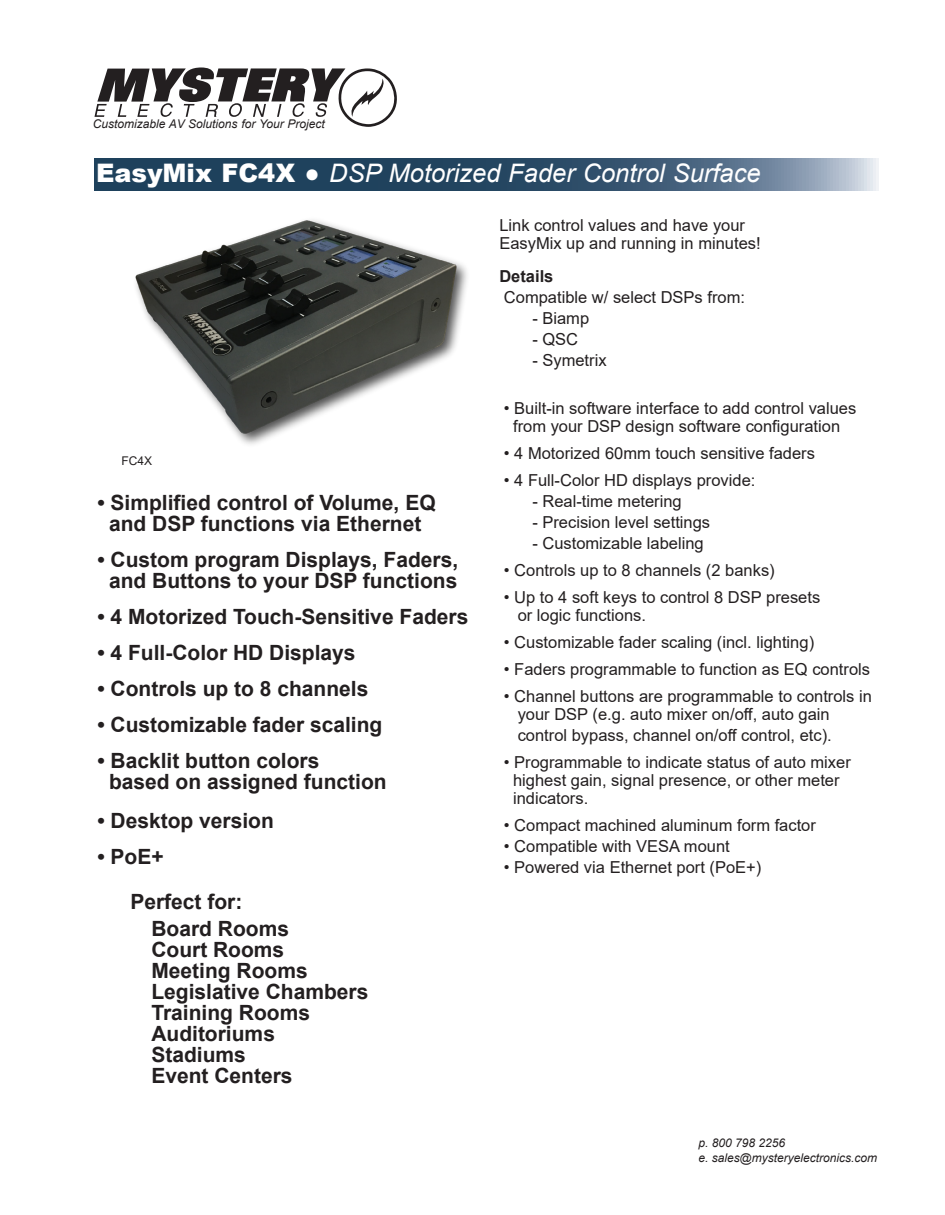
<style>
.page{position:relative;width:945px;height:1215px;background:#fff}
.page>*{position:absolute;margin:0;border:0;box-sizing:border-box;transform-origin:0 0}
.t1{font:italic 25.5px "Arial";color:#fff}
.Paragraph_Style_1{font:700 21px/21px "Arial";color:#231f20;text-align:center}
.Paragraph_Style_1-2{font:16.5px/18px "Arial";color:#231f20}
.Paragraph_Style_1-3{font:700 16.5px "Arial";color:#231f20}
.t2{font:italic 12px "Arial";color:#231f20}
.t3{font:12px "Arial";color:#231f20}
.s1{font-weight:900;font-style:normal}
.s2{font-style:normal}
</style>
<div class="page">
<svg style="left:485px;top:158px;width:394px;height:33px;background:#5a738b"></svg>
<svg style="left:94px;top:67px;width:303px;height:60px"></svg>
<img style="left:94px;top:158px;width:391px;height:287px">
<p class="t2" style="left:93px;top:116px;width:234px">Customizable AV Solutions for Your Project</p>
<p class="t1" style="left:96px;top:156px;width:666px"><span class="s1">EasyMix FC4X</span> <span class="s2">●</span> DSP Motorized Fader Control Surface</p>
<p class="t3" style="left:122px;top:452px;width:32px">FC4X</p>
<p class="Paragraph_Style_1" style="left:97px;top:493px;width:340px">• Simplified control of Volume, EQ and DSP functions via Ethernet</p>
<p class="Paragraph_Style_1" style="left:97px;top:550px;width:362px">• Custom program Displays, Faders, and Buttons to your DSP functions</p>
<p class="Paragraph_Style_1" style="left:97px;top:607px;width:373px">• 4 Motorized Touch-Sensitive Faders</p>
<p class="Paragraph_Style_1" style="left:97px;top:643px;width:260px">• 4 Full-Color HD Displays</p>
<p class="Paragraph_Style_1" style="left:97px;top:679px;width:273px">• Controls up to 8 channels</p>
<p class="Paragraph_Style_1" style="left:97px;top:715px;width:287px">• Customizable fader scaling</p>
<p class="Paragraph_Style_1" style="left:97px;top:751px;width:224px">• Backlit button colors</p>
<p class="Paragraph_Style_1" style="left:109px;top:772px;width:279px">based on assigned function</p>
<p class="Paragraph_Style_1" style="left:97px;top:811px;width:178px">• Desktop version</p>
<p class="Paragraph_Style_1" style="left:97px;top:847px;width:68px">• PoE+</p>
<p class="Paragraph_Style_1" style="left:130px;top:892px;width:114px">Perfect for:</p>
<p class="Paragraph_Style_1" style="left:151px;top:919px;width:139px">Board Rooms</p>
<p class="Paragraph_Style_1" style="left:151px;top:940px;width:134px">Court Rooms</p>
<p class="Paragraph_Style_1" style="left:151px;top:961px;width:158px">Meeting Rooms</p>
<p class="Paragraph_Style_1" style="left:151px;top:982px;width:219px">Legislative Chambers</p>
<p class="Paragraph_Style_1" style="left:151px;top:1003px;width:160px">Training Rooms</p>
<p class="Paragraph_Style_1" style="left:151px;top:1024px;width:125px">Auditoriums</p>
<p class="Paragraph_Style_1" style="left:151px;top:1045px;width:143px;text-align:left">Stadiums<br>Event Centers</p>
<p class="Paragraph_Style_1-2" style="left:499px;top:216px;width:263px">Link control values and have your<br>EasyMix up and running in minutes!</p>
<p class="Paragraph_Style_1-3" style="left:499px;top:265px;width:56px">Details</p>
<p class="Paragraph_Style_1-2" style="left:504px;top:288px;width:243px">Compatible w/ select DSPs from:</p>
<p class="Paragraph_Style_1-2" style="left:532px;top:309px;width:58px">- Biamp</p>
<p class="Paragraph_Style_1-2" style="left:532px;top:330px;width:47px">- QSC</p>
<p class="Paragraph_Style_1-2" style="left:532px;top:351px;width:76px">- Symetrix</p>
<p class="Paragraph_Style_1-2" style="left:504px;top:399px;width:354px;text-align:center">• Built-in software interface to add control values from your DSP design software configuration</p>
<p class="Paragraph_Style_1-2" style="left:504px;top:444px;width:313px">• 4 Motorized 60mm touch sensitive faders</p>
<p class="Paragraph_Style_1-2" style="left:504px;top:471px;width:253px">• 4 Full-Color HD displays provide:</p>
<p class="Paragraph_Style_1-2" style="left:532px;top:492px;width:151px">- Real-time metering</p>
<p class="Paragraph_Style_1-2" style="left:532px;top:513px;width:179px">- Precision level settings</p>
<p class="Paragraph_Style_1-2" style="left:532px;top:534px;width:173px">- Customizable labeling</p>
<p class="Paragraph_Style_1-2" style="left:504px;top:561px;width:272px">• Controls up to 8 channels (2 banks)</p>
<p class="Paragraph_Style_1-2" style="left:518px;top:588px;width:304px;text-indent:-14px">• Up to 4 soft keys to control 8 DSP presets or logic functions.</p>
<p class="Paragraph_Style_1-2" style="left:504px;top:633px;width:312px">• Customizable fader scaling (incl. lighting)</p>
<p class="Paragraph_Style_1-2" style="left:504px;top:660px;width:368px">• Faders programmable to function as EQ controls</p>
<p class="Paragraph_Style_1-2" style="left:518px;top:687px;width:356px;text-indent:-14px">• Channel buttons are programmable to controls in your DSP (e.g. auto mixer on/off, auto gain</p>
<p class="Paragraph_Style_1-2" style="left:518px;top:726px;width:316px">control bypass, channel on/off control, etc).</p>
<p class="Paragraph_Style_1-2" style="left:513px;top:753px;width:339px;text-indent:-9px">• Programmable to indicate status of auto mixer highest gain, signal presence, or other meter indicators.</p>
<p class="Paragraph_Style_1-2" style="left:504px;top:816px;width:314px">• Compact machined aluminum form factor</p>
<p class="Paragraph_Style_1-2" style="left:504px;top:837px;width:227px">• Compatible with VESA mount</p>
<p class="Paragraph_Style_1-2" style="left:504px;top:858px;width:259px">• Powered via Ethernet port (PoE+)</p>
<p class="t2" style="left:698px;top:1135px;width:88px">p. 800 798 2256</p>
<p class="t2" style="left:698px;top:1150px;width:180px">e. sales@mysteryelectronics.com</p>
</div>
